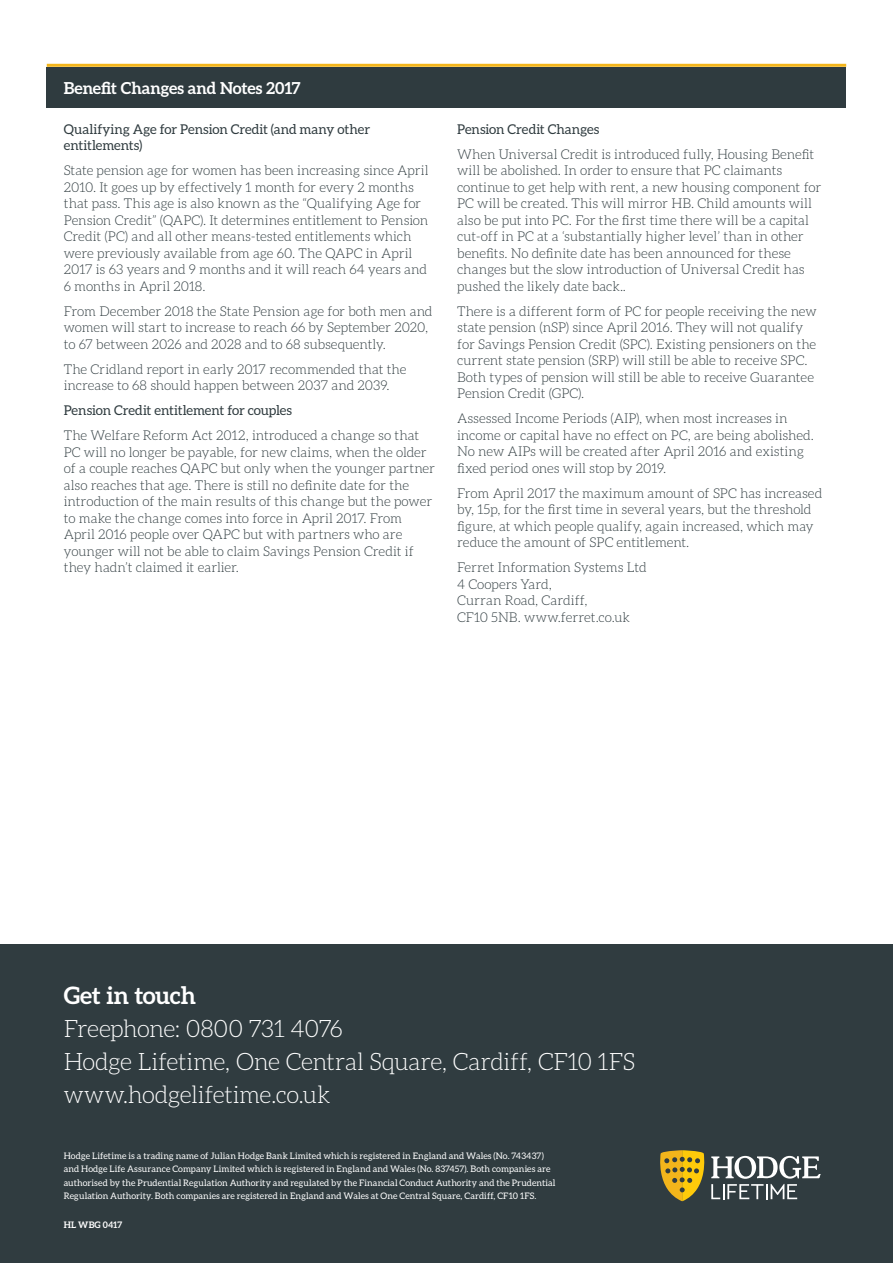
<style>
.page{position:relative;width:893px;height:1263px;background:#fff}
.page>*{position:absolute;margin:0;border:0;box-sizing:border-box;transform-origin:0 0}
.Opening_Statement{font:300 24px/33px "Aleo";letter-spacing:-.015em;color:#fff}
.t1{font:700 16.5px "Aleo";color:#fff}
.t2{font:300 13.5px/16.5px "Aleo";letter-spacing:-.005em;color:#2f3b3f}
.t3{font:13.5px/16.5px "Aleo";color:#2f3b3f}
.Body_Copy{font:9px/13.5px "Aleo";letter-spacing:.015em;color:#fff}
.Body_Copy-2{font:700 9px "Aleo";letter-spacing:.015em;color:#fff}
.s1{font-weight:700}
</style>
<div class="page">
<div style="left:47px;top:67px;width:799px;height:40px;background:#2f3b3f"></div>
<hr style="left:47px;top:64px;width:799px;height:3px;background:#f3b51b">
<div style="left:0;top:945px;width:893px;height:318px;background:#303c40"></div>
<svg style="left:660px;top:1150px;width:45px;height:51px"></svg>
<svg style="left:711px;top:1156px;width:110px;height:43px"></svg>
<p class="t1" style="left:64px;top:78px;width:238px">Benefit Changes and Notes 2017</p>
<p class="t3" style="left:64px;top:121px;width:308px">Qualifying Age for Pension Credit (and many other entitlements)</p>
<p class="t2" style="left:64px;top:162px;width:366px">State pension age for women has been increasing since April 2010. It goes up by effectively 1 month for every 2 months that pass. This age is also known as the “Qualifying Age for Pension Credit” (QAPC). It determines entitlement to Pension Credit (PC) and all other means-tested entitlements which were previously available from age 60. The QAPC in April 2017 is 63 years and 9 months and it will reach 64 years and 6 months in April 2018.</p>
<p class="t2" style="left:64px;top:303px;width:370px">From December 2018 the State Pension age for both men and women will start to increase to reach 66 by September 2020, to 67 between 2026 and 2028 and to 68 subsequently.</p>
<p class="t2" style="left:64px;top:361px;width:344px">The Cridland report in early 2017 recommended that the increase to 68 should happen between 2037 and 2039.</p>
<p class="t3" style="left:64px;top:402px;width:230px">Pension Credit entitlement for couples</p>
<p class="t2" style="left:64px;top:427px;width:373px">The Welfare Reform Act 2012, introduced a change so that PC will no longer be payable, for new claims, when the older of a couple reaches QAPC but only when the younger partner also reaches that age. There is still no definite date for the introduction of the main results of this change but the power to make the change comes into force in April 2017. From April 2016 people over QAPC but with partners who are younger will not be able to claim Savings Pension Credit if they hadn’t claimed it earlier.</p>
<p class="t3" style="left:457px;top:121px;width:144px">Pension Credit Changes</p>
<p class="t2" style="left:457px;top:146px;width:366px">When Universal Credit is introduced fully, Housing Benefit will be abolished. In order to ensure that PC claimants continue to get help with rent, a new housing component for PC will be created. This will mirror HB. Child amounts will also be put into PC. For the first time there will be a capital cut-off in PC at a ‘substantially higher level’ than in other benefits. No definite date has been announced for these changes but the slow introduction of Universal Credit has pushed the likely date back..</p>
<p class="t2" style="left:457px;top:303px;width:361px">There is a different form of PC for people receiving the new state pension (nSP) since April 2016. They will not qualify for Savings Pension Credit (SPC). Existing pensioners on the current state pension (SRP) will still be able to receive SPC.<br>Both types of pension will still be able to receive Guarantee Pension Credit (GPC).</p>
<p class="t2" style="left:457px;top:410px;width:358px">Assessed Income Periods (AIP), when most increases in income or capital have no effect on PC, are being abolished.<br>No new AIPs will be created after April 2016 and existing fixed period ones will stop by 2019.</p>
<p class="t2" style="left:457px;top:485px;width:367px">From April 2017 the maximum amount of SPC has increased by, 15p, for the first time in several years, but the threshold figure, at which people qualify, again increased, which may reduce the amount of SPC entitlement.</p>
<p class="t2" style="left:457px;top:559px;width:191px">Ferret Information Systems Ltd<br>4 Coopers Yard,<br>Curran Road, Cardiff,<br>CF10 5NB. www.ferret.co.uk</p>
<p class="Opening_Statement" style="left:64px;top:979px;width:573px"><span class="s1">Get in touch<br></span>Freephone: 0800 731 4076<br>Hodge Lifetime, One Central Square, Cardiff, CF10 1FS www.hodgelifetime.co.uk</p>
<p class="Body_Copy" style="left:64px;top:1148px;width:493px">Hodge Lifetime is a trading name of Julian Hodge Bank Limited which is registered in England and Wales (No. 743437) and Hodge Life Assurance Company Limited which is registered in England and Wales (No. 837457). Both companies are authorised by the Prudential Regulation Authority and regulated by the Financial Conduct Authority and the Prudential Regulation Authority. Both companies are registered in England and Wales at One Central Square, Cardiff, CF10 1FS.</p>
<p class="Body_Copy-2" style="left:64px;top:1219px;width:60px">HL WBG 0417</p>
</div>
